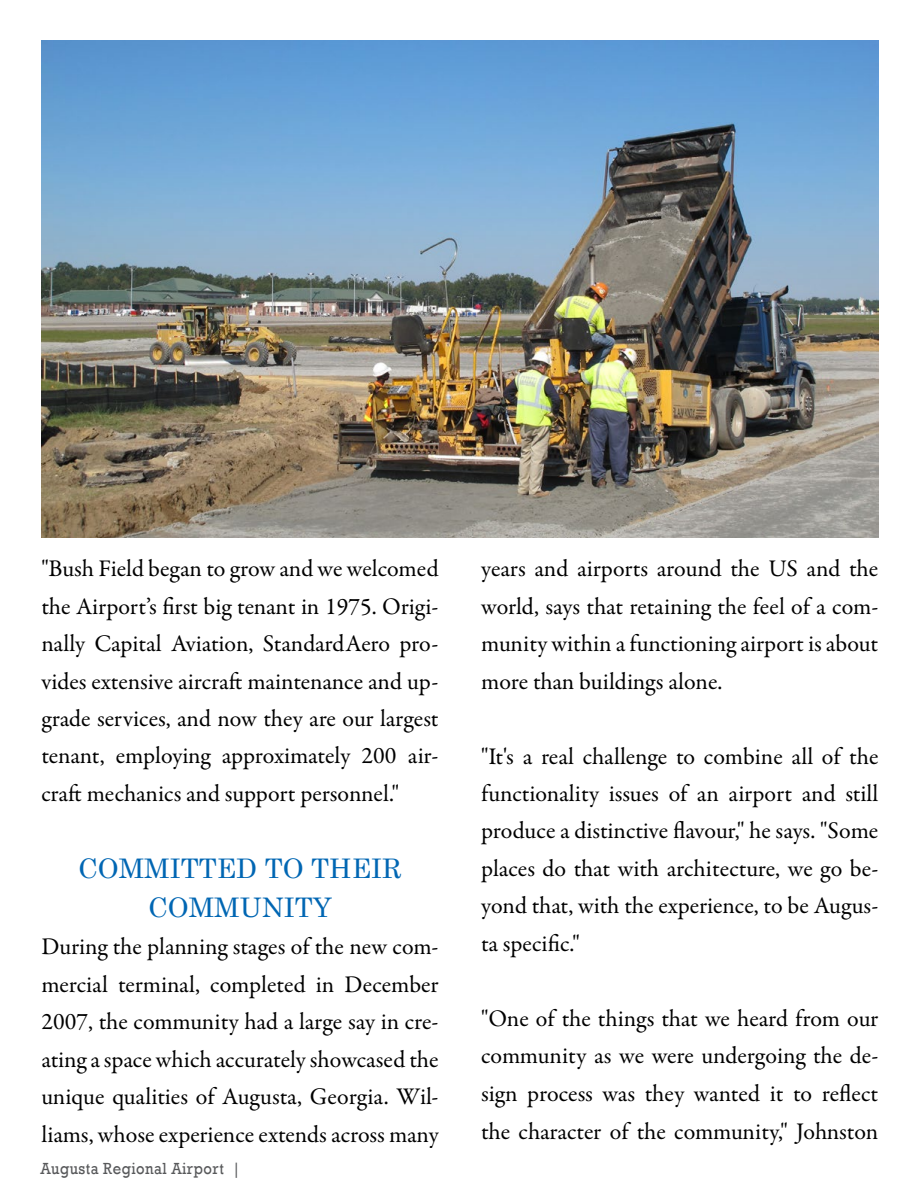
<style>
.page{position:relative;width:918px;height:1188px;background:#fff}
.page>*{position:absolute;margin:0;border:0;box-sizing:border-box;transform-origin:0 0}
.t1{font:27px/39px "Century";color:#0066b3;text-align:center}
.t2{font:24px/37.5px "Garamond Premr Pro";color:#000;text-align:justify}
.t3{font:16.5px "Rockwell";letter-spacing:.03em;color:#58595b;scale:.9 1}
.s1{color:#fff}
.s2{color:#00aeef}
</style>
<div class="page">
<img style="left:41px;top:40px;width:837px;height:498px">
<p class="t2" style="left:41px;top:550px;width:399px">"Bush Field began to grow and we welcomed the Airport’s first big tenant in 1975. Origi&shy;nally Capital Aviation, StandardAero pro&shy;vides extensive aircraft maintenance and up&shy;grade services, and now they are our largest tenant, employing approximately 200 air&shy;craft mechanics and support personnel."</p>
<p class="t1" style="left:78px;top:846px;width:325px">COMMITTED TO THEIR<br>COMMUNITY</p>
<p class="t2" style="left:41px;top:928px;width:399px">During the planning stages of the new com&shy;mercial terminal, completed in December 2007, the community had a large say in cre&shy;ating a space which accurately showcased the unique qualities of Augusta, Georgia. Wil&shy;liams, whose experience extends across many</p>
<p class="t3" style="left:9px;top:1158px;width:259px"><span class="s1">72</span> A gusta Regional Airport |</p>
<p class="t3" style="left:41px;top:1158px;width:242px">Business World | <span class="s2">March 2015</span></p>
<p class="t2" style="left:481px;top:550px;width:399px">years and airports around the US and the world, says that retaining the feel of a com&shy;munity within a functioning airport is about more than buildings alone.</p>
<p class="t2" style="left:481px;top:738px;width:399px">"It's a real challenge to combine all of the functionality issues of an airport and still produce a distinctive flavour," he says. "Some places do that with architecture, we go be&shy;yond that, with the experience, to be Augus&shy;ta specific."</p>
<p class="t2" style="left:481px;top:1000px;width:399px">"One of the things that we heard from our community as we were undergoing the de&shy;sign process was they wanted it to reflect the character of the community," Johnston</p>
</div>
